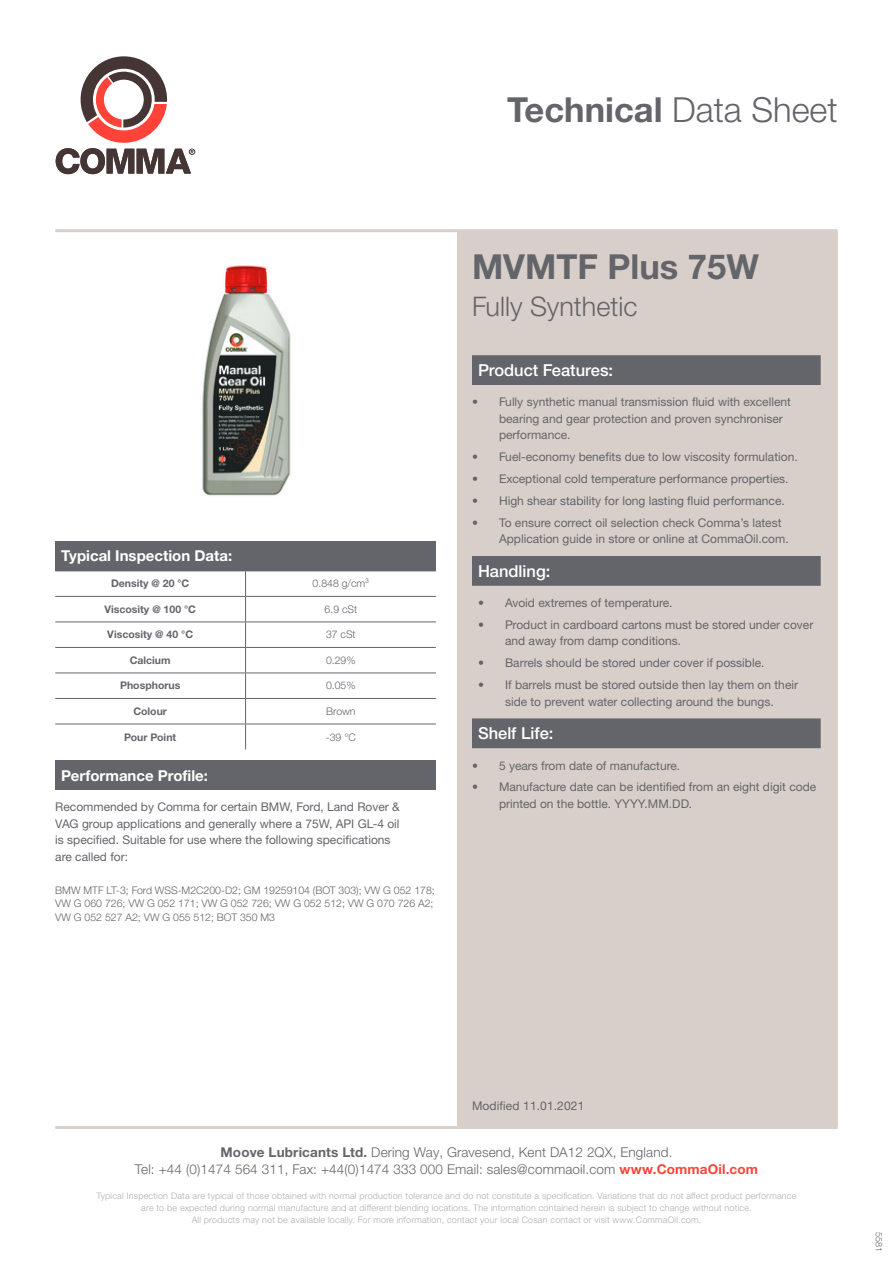
<style>
.page{position:relative;width:893px;height:1263px;background:#fff}
.page>*{position:absolute;margin:0;border:0;box-sizing:border-box;transform-origin:0 0}
.t1{font:700 34.5px "Helvetica Neue LTW1 G";color:#63656a}
.t2{font:300 27px "Helvetica Neue LTW1 G";color:#63656a}
.t3{font:500 16.5px "Helvetica Neue LTW1 G";color:#fff}
.t4{font:700 15px "Helvetica Neue LTW1 G";color:#fff}
.t5{font:300 13.5px "Helvetica Neue LTW1 G";letter-spacing:.01em;color:#63656a}
.t6{font:12px/16.5px "Helvetica Neue LTW1 G";color:#63656a}
.t7{font:300 10.5px/13.5px "Helvetica Neue LTW1 G";color:#63656a;text-align:justify}
.t8{font:700 10.5px "Helvetica Neue LTW1 G";color:#63656a}
.t9{font:300 9px/12px "Helvetica Neue LTW1 G";letter-spacing:.02em;color:#afaeb2;text-align:center}
.t10{font:300 9px "Helvetica Neue LTW1 G";color:#63656a}
.s1{font-weight:300}
.s2{font-weight:700}
.s3{font-weight:700;color:#ff4338}
</style>
<div class="page">
<div style="left:188px;top:148px;width:8px;height:7px;border:1px solid #fff;border-radius:50%"></div>
<svg style="left:55px;top:56px;width:140px;height:119px"></svg>
<img style="left:202px;top:265px;width:89px;height:231px">
<hr style="left:55px;top:229px;width:783px;height:3px;background:#d8cfcb">
<hr style="left:55px;top:1126px;width:783px;height:3px;background:#d8cfcb">
<div style="left:457px;top:232px;width:381px;height:894px;background:#d8cfcb"></div>
<div style="left:55px;top:541px;width:381px;height:30px;background:#63656a"></div>
<hr style="left:55px;top:621px;width:191px;height:1px;background:#63656a">
<hr style="left:246px;top:621px;width:190px;height:1px;background:#63656a">
<hr style="left:55px;top:647px;width:191px;height:1px;background:#63656a">
<hr style="left:246px;top:647px;width:190px;height:1px;background:#63656a">
<hr style="left:55px;top:672px;width:191px;height:1px;background:#63656a">
<hr style="left:246px;top:672px;width:190px;height:1px;background:#63656a">
<hr style="left:55px;top:698px;width:191px;height:1px;background:#63656a">
<hr style="left:246px;top:698px;width:190px;height:1px;background:#63656a">
<hr style="left:55px;top:724px;width:191px;height:1px;background:#63656a">
<hr style="left:246px;top:724px;width:190px;height:1px;background:#63656a">
<svg style="left:245px;top:571px;width:1px;height:178px"></svg>
<hr style="left:55px;top:596px;width:191px;height:1px;background:#63656a">
<hr style="left:246px;top:596px;width:190px;height:1px;background:#63656a">
<div style="left:55px;top:760px;width:381px;height:30px;background:#63656a"></div>
<svg style="left:472px;top:355px;width:349px;height:393px"></svg>
<p class="t1" style="left:507px;top:89px;width:332px">Technical <span class="s1">Data Sheet</span></p>
<p class="t4" style="left:61px;top:547px;width:172px">Typical Inspection Data:</p>
<p class="t8" style="left:111px;top:577px;width:80px">Density @ 20 °C</p>
<p class="t7" style="left:313px;top:577px;width:58px">0.848 g/cm³</p>
<p class="t8" style="left:104px;top:603px;width:93px">Viscosity @ 100 °C</p>
<p class="t7" style="left:325px;top:602px;width:34px">6.9 cSt</p>
<p class="t8" style="left:107px;top:628px;width:87px">Viscosity @ 40 °C</p>
<p class="t7" style="left:326px;top:628px;width:31px">37 cSt</p>
<p class="t8" style="left:130px;top:654px;width:42px">Calcium</p>
<p class="t7" style="left:326px;top:653px;width:31px">0.29%</p>
<p class="t8" style="left:120px;top:679px;width:62px">Phosphorus</p>
<p class="t7" style="left:326px;top:679px;width:31px">0.05%</p>
<p class="t8" style="left:133px;top:705px;width:35px">Colour</p>
<p class="t7" style="left:326px;top:704px;width:31px">Brown</p>
<p class="t8" style="left:124px;top:730px;width:54px">Pour Point</p>
<p class="t7" style="left:326px;top:730px;width:32px">-39 °C</p>
<p class="t4" style="left:61px;top:766px;width:148px">Performance Profile:</p>
<p class="t6" style="left:55px;top:799px;width:346px">Recommended by Comma for certain BMW, Ford, Land Rover &amp; VAG group applications and generally where a 75W, API GL-4 oil is specified. Suitable for use where the following specifications are called for:</p>
<p class="t7" style="left:55px;top:883px;width:381px">BMW MTF LT-3; Ford WSS-M2C200-D2; GM 19259104 (BOT 303); VW G 052 178; VW G 060 726; VW G 052 171; VW G 052 726; VW G 052 512; VW G 070 726 A2; VW G 052 527 A2; VW G 055 512; BOT 350 M3</p>
<p class="t1" style="left:472px;top:245px;width:288px">MVMTF Plus 75W</p>
<p class="t2" style="left:472px;top:290px;width:167px">Fully Synthetic</p>
<p class="t3" style="left:478px;top:360px;width:137px">Product Features:</p>
<p class="t6" style="left:499px;top:394px;width:293px;text-indent:-27px">• Fully synthetic manual transmission fluid with excellent bearing and gear protection and proven synchroniser performance.</p>
<p class="t6" style="left:472px;top:449px;width:327px">• Fuel-economy benefits due to low viscosity formulation.</p>
<p class="t6" style="left:472px;top:470px;width:318px">• Exceptional cold temperature performance properties.</p>
<p class="t6" style="left:472px;top:492px;width:314px">• High shear stability for long lasting fluid performance.</p>
<p class="t6" style="left:499px;top:514px;width:291px;text-indent:-27px">• To ensure correct oil selection check Comma’s latest<br>Application guide in store or online at CommaOil.com.</p>
<p class="t3" style="left:478px;top:561px;width:74px">Handling:</p>
<p class="t6" style="left:478px;top:594px;width:196px">• Avoid extremes of temperature.</p>
<p class="t6" style="left:505px;top:616px;width:310px;text-indent:-27px">• Product in cardboard cartons must be stored under cover and away from damp conditions.</p>
<p class="t6" style="left:478px;top:655px;width:288px">• Barrels should be stored under cover if possible.</p>
<p class="t6" style="left:478px;top:677px;width:322px;text-align:center">• If barrels must be stored outside then lay them on their side to prevent water collecting around the bungs.</p>
<p class="t3" style="left:478px;top:723px;width:77px">Shelf Life:</p>
<p class="t6" style="left:472px;top:757px;width:210px">• 5 years from date of manufacture.</p>
<p class="t6" style="left:499px;top:779px;width:319px;text-indent:-27px">• Manufacture date can be identified from an eight digit code printed on the bottle. YYYY.MM.DD.</p>
<p class="t6" style="left:472px;top:1097px;width:114px">Modified 11.01.2021</p>
<p class="t5" style="left:221px;top:1144px;width:453px"><span class="s2">Moove Lubricants Ltd.</span> Dering Way, Gravesend, Kent DA12 2QX, England.</p>
<p class="t5" style="left:135px;top:1161px;width:625px">Tel: +44 (0)1474 564 311, Fax: +44(0)1474 333 000 Email: sales@commaoil.com <span class="s3">www.CommaOil.com</span></p>
<p class="t9" style="left:97px;top:1190px;width:701px">Typical Inspection Data are typical of those obtained with normal production tolerance and do not constitute a specification. Variations that do not affect product performance are to be expected during normal manufacture and at different blending locations. The information contained herein is subject to change without notice.<br>All products may not be available locally. For more information, contact your local Cosan contact or visit www.CommaOil.com.</p>
<p class="t10" style="left:885px;top:1232px;width:22px;rotate:90deg">5581</p>
</div>
